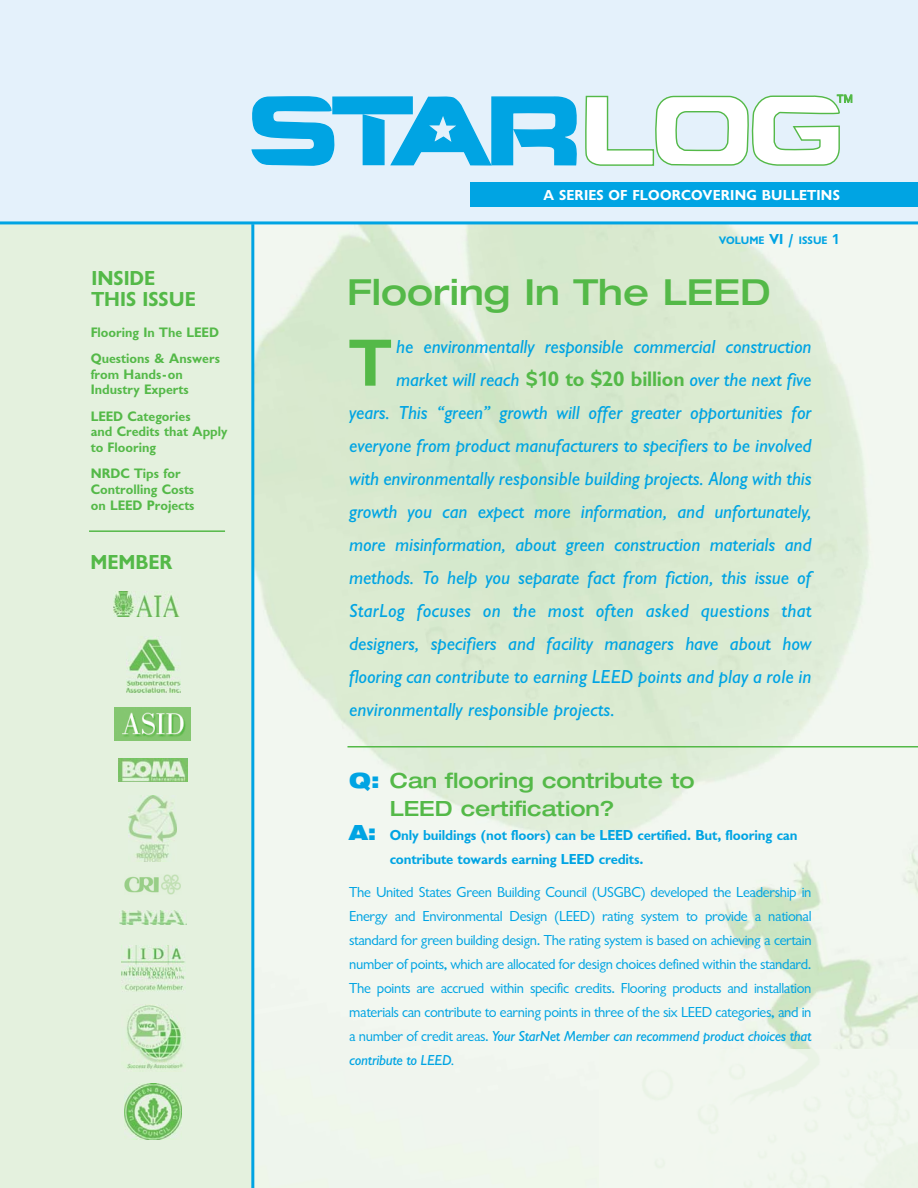
<style>
.page{position:relative;width:918px;height:1188px;background:#fff}
.page>*{position:absolute;margin:0;border:0;box-sizing:border-box;transform-origin:0 0}
.t1{font:69px "Gill Sans Bld";color:#54b948}
.t2{font:500 expanded 36px "Helvetica Neue";color:#54b948}
.t3{font:500 expanded 21px/28.5px "Helvetica Neue";color:#54b948}
.t4{font:21px/21px "Gill Sans Bld";color:#54b948}
.t5{font:19.5px "Gill Sans Mdm Itl";letter-spacing:-.01em;color:#00a4e3}
.t6{font:19.5px "Gill Sans Mdm Itl";letter-spacing:.01em;color:#00a4e3}
.t7{font:15px/24px "Gill Sans Rgl";letter-spacing:-.02em;color:#00a4e3;text-align:justify}
.t8{font:15px/24px "Gill Sans Bld";letter-spacing:-.01em;color:#00a4e3}
.t9{font:15px/24px "Gill Sans Mdm Itl";letter-spacing:-.02em;color:#00a4e3}
.t10{font:15px "Gill Sans Bld";letter-spacing:.01em;color:#fff}
.t11{font:14.25px/15.8px "Gill Sans Bld";color:#54b948}
.t12{font:11.25px "Gill Sans Bld";color:#00a4e3}
.t13{font:700 10.5px "Helvetica Neue";color:#54b948}
.s1{font-size:15px}
.s2{font-family:"Gill Sans Bld";font-size:21.75px;color:#54b948}
.s3{font-weight:900;color:#00a4e3}
.s4{font-family:"Helvetica Neue";font-weight:900;font-stretch:expanded;font-size:21px}
.s5{font-family:"Gill Sans Rgl"}
</style>
<div class="page">
<img style="left:254px;top:224px;width:664px;height:964px">
<div style="left:600px;top:1049px;width:318px;height:139px;background:#f2f7ef"></div>
<div style="left:0;top:0;width:918px;height:223px;background:#e4f1fb"></div>
<div style="left:0;top:223px;width:253px;height:965px;background:#e4f1de"></div>
<div style="left:333px;top:97px;width:79px;height:17px;background:#00a4e3"></div>
<div style="left:332px;top:96px;width:81px;height:18px;border:1px solid #00a4e3"></div>
<svg style="left:251px;top:96px;width:85px;height:70px"></svg>
<svg style="left:362px;top:96px;width:215px;height:70px"></svg>
<svg style="left:585px;top:95px;width:255px;height:71px"></svg>
<img style="left:126px;top:1005px;width:57px;height:64px">
<img style="left:124px;top:1084px;width:57px;height:56px">
<div style="left:471px;top:183px;width:447px;height:24px;background:#00a4e3"></div>
<img style="left:120px;top:911px;width:67px;height:14px">
<img style="left:121px;top:945px;width:64px;height:47px">
<img style="left:127px;top:637px;width:54px;height:55px">
<img style="left:115px;top:708px;width:76px;height:32px">
<img style="left:114px;top:592px;width:65px;height:25px">
<hr style="left:0;top:221px;width:918px;height:3px;background:#00a4e3">
<img style="left:128px;top:796px;width:48px;height:65px">
<img style="left:124px;top:874px;width:57px;height:20px">
<img style="left:119px;top:758px;width:69px;height:24px">
<hr style="left:251px;top:224px;width:3px;height:964px;background:#00a4e3">
<hr style="left:347px;top:746px;width:571px;height:2px;background:#54b948">
<hr style="left:89px;top:530px;width:136px;height:2px;background:#54b948">
<p class="t4" style="left:91px;top:270px;width:106px">INSIDE<br>THIS ISSUE</p>
<p class="t11" style="left:91px;top:320px;width:131px;line-height:26.2px">Flooring In The LEED<br>Questions &amp; Answers</p>
<p class="t11" style="left:91px;top:368px;width:100px">from Hands-on<br>Industry Experts</p>
<p class="t11" style="left:91px;top:410px;width:138px">LEED Categories<br>and Credits that Apply to Flooring</p>
<p class="t11" style="left:91px;top:467px;width:105px">NRDC Tips for<br>Controlling Costs on LEED Projects</p>
<p class="t4" style="left:90px;top:554px;width:84px">MEMBER</p>
<p class="t13" style="left:837px;top:95px;width:17px">TM</p>
<p class="t10" style="left:544px;top:190px;width:298px">A SERIES OF FLOORCOVERING BULLETINS</p>
<p class="t12" style="left:719px;top:237px;width:122px">VOLUME <span class="s1">VI /</span> ISSUE <span class="s1">1</span></p>
<h2 class="t2" style="left:347px;top:279px;width:425px">Flooring In The LEED</h2>
<h1 class="t1" style="left:349px;top:340px;width:44px">T</h1>
<p class="t5" style="left:396px;top:340px;width:417px">he environmentally responsible commercial construction</p>
<p class="t5" style="left:396px;top:373px;width:417px">market will reach <span class="s2">$10 to $20 billion</span> over the next five</p>
<p class="t5" style="left:349px;top:406px;width:464px">years. This “green” growth will offer greater opportunities for</p>
<p class="t5" style="left:349px;top:439px;width:464px">everyone from product manufacturers to specifiers to be involved</p>
<p class="t5" style="left:349px;top:472px;width:464px">with environmentally responsible building projects. Along with this</p>
<p class="t5" style="left:349px;top:505px;width:464px">growth you can expect more information, and unfortunately,</p>
<p class="t5" style="left:349px;top:538px;width:464px">more misinformation, about green construction materials and</p>
<p class="t5" style="left:349px;top:571px;width:464px">methods. To help you separate fact from fiction, this issue of</p>
<p class="t6" style="left:349px;top:604px;width:464px">StarLog focuses on the most often asked questions that</p>
<p class="t5" style="left:349px;top:637px;width:464px">designers, specifiers and facility managers have about how</p>
<p class="t5" style="left:349px;top:670px;width:464px">flooring can contribute to earning LEED points and play a role in</p>
<p class="t5" style="left:349px;top:703px;width:267px">environmentally responsible projects.</p>
<p class="t3" style="left:390px;top:768px;width:307px;text-indent:-41px"><span class="s3">Q:</span> Can flooring contribute to<br>LEED certification?</p>
<p class="t8" style="left:390px;top:825px;width:409px;text-indent:-40px"><span class="s4">A:</span> Only buildings (not floors) can be LEED certified. But, flooring can contribute towards earning LEED credits.</p>
<p class="t7" style="left:349px;top:881px;width:464px">The United States Green Building Council (USGBC) developed the Leadership in Energy and Environmental Design (LEED) rating system to provide a national standard for green building design. The rating system is based on achieving a certain number of points, which are allocated for design choices defined within the standard.<br>The points are accrued within specific credits. Flooring products and installation materials can contribute to earning points in three of the six LEED categories, and in</p>
<p class="t9" style="left:349px;top:1025px;width:464px"><span class="s5">a number of credit areas.</span> Your StarNet Member can recommend product choices that contribute to LEED.</p>
</div>
